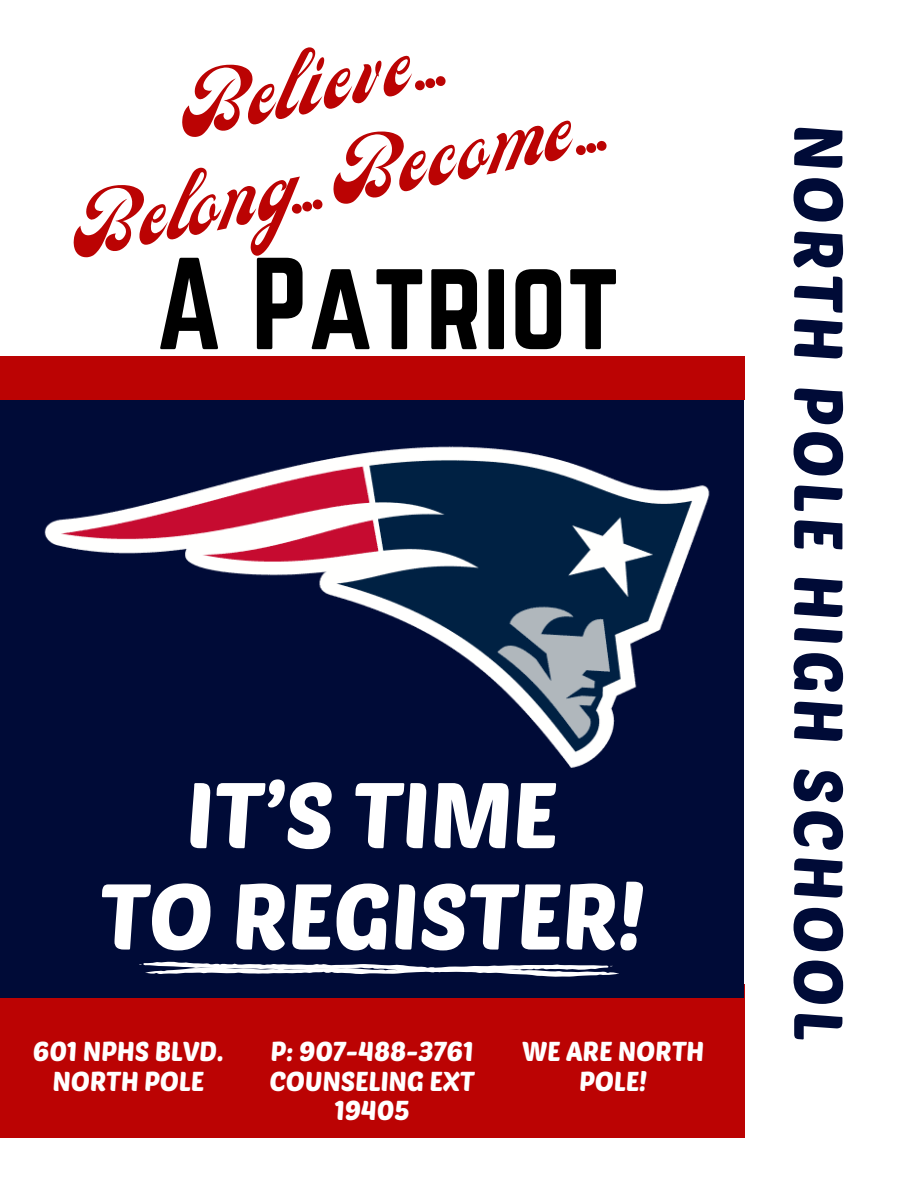
<style>
.page{position:relative;width:918px;height:1188px;background:#fff}
.page>*{position:absolute;margin:0;border:0;box-sizing:border-box;transform-origin:0 0}
.t1{font:114.3px "Norwester";color:#000}
.t2{font:91.65px/101.4px "Poetsen One";letter-spacing:-.01em;color:#fff;text-align:center}
.t3{font:69.75px/95.7px "Carlsonscript";color:#bb0303;text-align:center}
.t4{font:67.95px "Poetsen One";letter-spacing:.065em;color:#000b37}
.t5{font:27px/29.2px "Poetsen One";letter-spacing:-.01em;color:#fff;text-align:center}
</style>
<div class="page">
<div style="left:0;top:985px;width:744px;height:153px;background:#bb0303"></div>
<div style="left:0;top:376px;width:743px;height:622px;background:#000b37"></div>
<svg style="left:139px;top:961px;width:480px;height:16px"></svg>
<img style="left:44px;top:446px;width:666px;height:322px">
<div style="left:0;top:356px;width:744px;height:44px;background:#bb0303"></div>
<p class="t3" style="left:45px;top:103px;width:543px;rotate:-12deg">Believe...<br>Belong... Become...</p>
<p class="t1" style="left:156px;top:235px;width:465px">A Patriot</p>
<p class="t2" style="left:99px;top:761px;width:547px">IT’S TIME<br>TO REGISTER!</p>
<h1 class="t5" style="left:33px;top:1036px;width:192px">601 NPHS BLVD.</h1>
<p class="t5" style="left:52px;top:1065px;width:153px">NORTH POLE</p>
<h2 class="t5" style="left:271px;top:1036px;width:204px">P: 907-488-3761</h2>
<p class="t5" style="left:269px;top:1065px;width:207px">COUNSELING EXT<br>19405</p>
<p class="t5" style="left:522px;top:1036px;width:184px">WE ARE NORTH<br>POLE!</p>
<p class="t4" style="left:862px;top:124px;width:918px;rotate:90deg">NORTH POLE HIGH SCHOOL</p>
</div>
